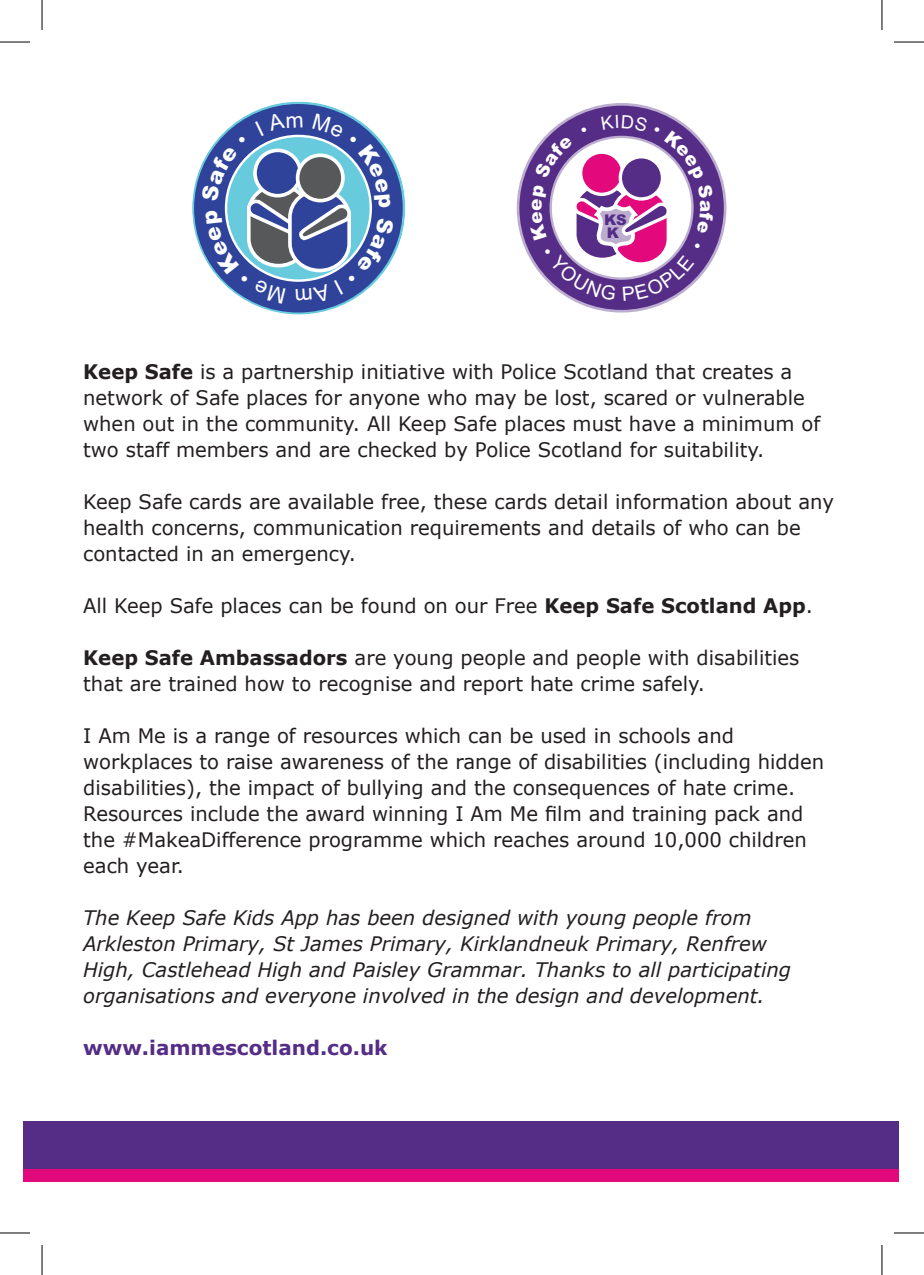
<style>
.page{position:relative;width:924px;height:1275px;background:#fff}
.page>*{position:absolute;margin:0;border:0;box-sizing:border-box;transform-origin:0 0}
.t1{font:20px/26px "Verdana";color:#231f20}
.t2{font:italic 20px/26px "Verdana";color:#231f20}
.t3{font:700 20px "Verdana";color:#552d86}
.t4{font:900 14.6px/13.2px "Arial";color:#552d87}
.s1{font-weight:700}
</style>
<div class="page">
<div style="left:24px;top:1121px;width:874px;height:48px;background:#552d86"></div>
<div style="left:24px;top:1169px;width:874px;height:13px;background:#e2097c"></div>
<svg style="left:193px;top:103px;width:211px;height:211px;background:#395da7"></svg>
<svg style="left:518px;top:104px;width:206px;height:207px;background:#644092"></svg>
<hr style="left:0;top:42px;width:30px;height:1px;background:#000">
<hr style="left:893px;top:42px;width:30px;height:1px;background:#000">
<hr style="left:0;top:1232px;width:30px;height:1px;background:#000">
<hr style="left:893px;top:1232px;width:30px;height:1px;background:#000">
<hr style="left:42px;top:0;width:1px;height:30px;background:#000">
<hr style="left:42px;top:1245px;width:1px;height:30px;background:#000">
<hr style="left:881px;top:0;width:1px;height:30px;background:#000">
<hr style="left:881px;top:1245px;width:1px;height:30px;background:#000">
<svg style="left:201px;top:113px;width:193px;height:191px"></svg>
<svg style="left:530px;top:115px;width:183px;height:186px"></svg>
<p class="t4" style="left:604px;top:212px;width:24px">KS<br>K</p>
<p class="t1" style="left:83px;top:359px;width:738px"><span class="s1">Keep Safe</span> is a partnership initiative with Police Scotland that creates a network of Safe places for anyone who may be lost, scared or vulnerable when out in the community. All Keep Safe places must have a minimum of two staff members and are checked by Police Scotland for suitability.</p>
<p class="t1" style="left:83px;top:489px;width:752px">Keep Safe cards are available free, these cards detail information about any health concerns, communication requirements and details of who can be contacted in an emergency.</p>
<p class="t1" style="left:83px;top:593px;width:731px">All Keep Safe places can be found on our Free <span class="s1">Keep Safe Scotland App</span>.</p>
<p class="t1" style="left:83px;top:645px;width:717px"><span class="s1">Keep Safe Ambassadors</span> are young people and people with disabilities that are trained how to recognise and report hate crime safely.</p>
<p class="t1" style="left:83px;top:723px;width:742px">I Am Me is a range of resources which can be used in schools and workplaces to raise awareness of the range of disabilities (including hidden disabilities), the impact of bullying and the consequences of hate crime.<br>Resources include the award winning I Am Me film and training pack and the #MakeaDifference programme which reaches around 10,000 children each year.</p>
<p class="t2" style="left:83px;top:905px;width:709px">The Keep Safe Kids App has been designed with young people from Arkleston Primary, St James Primary, Kirklandneuk Primary, Renfrew High, Castlehead High and Paisley Grammar. Thanks to all participating organisations and everyone involved in the design and development.</p>
<p class="t3" style="left:83px;top:1034px;width:306px">www.iammescotland.co.uk</p>
</div>
